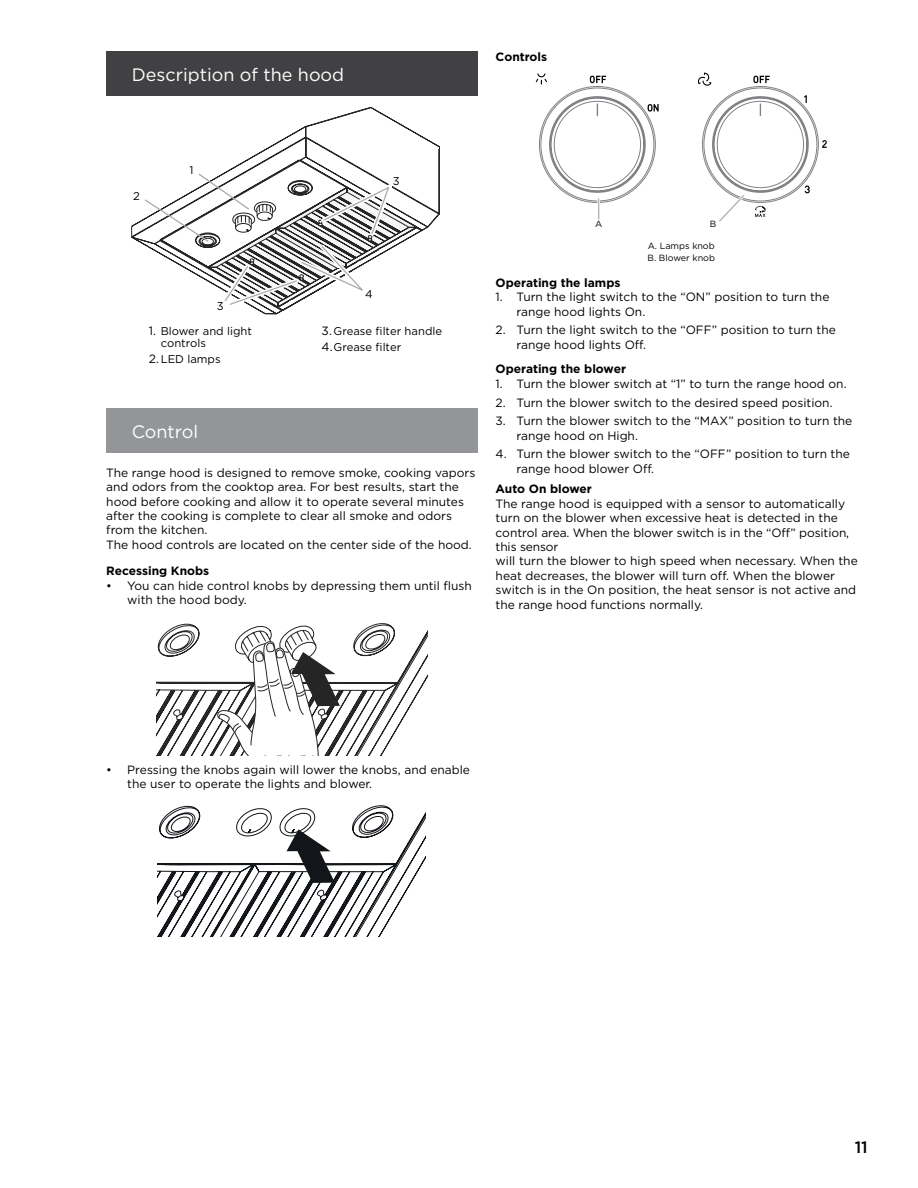
<style>
.page{position:relative;width:918px;height:1188px;background:#fff}
.page>*{position:absolute;margin:0;border:0;box-sizing:border-box;transform-origin:0 0}
.t1{font:18px "Gotham";color:#fff}
.t2{font:500 16.5px "Gotham";color:#000}
.t3{font:12px/14.4px "Gotham";color:#000}
.t4{font:700 12px "Gotham";color:#000}
.t5{font:11.25px/12px "Gotham";color:#000}
.t6{font:9px/12px "Gotham";color:#000}
.s1{font-size:12px}
</style>
<div class="page">
<div style="left:106px;top:51px;width:372px;height:44px;background:#414042"></div>
<svg style="left:131px;top:107px;width:309px;height:138px"></svg>
<svg style="left:143px;top:172px;width:274px;height:143px"></svg>
<div style="left:217px;top:301px;width:13px;height:12px;background:#fff"></div>
<div style="left:106px;top:408px;width:372px;height:44px;background:#939598"></div>
<svg style="left:156px;top:623px;width:271px;height:133px"></svg>
<svg style="left:158px;top:805px;width:267px;height:131px"></svg>
<svg style="left:536px;top:73px;width:291px;height:149px"></svg>
<div style="left:588px;top:220px;width:21px;height:10px;background:#fff"></div>
<h1 class="t1" style="left:132px;top:63px;width:214px">Description of the hood</h1>
<p class="t4" style="left:496px;top:48px;width:53px">Controls</p>
<p class="t5" style="left:133px;top:189px;width:8px">2</p>
<p class="t5" style="left:190px;top:164px;width:6px">1</p>
<p class="t5" style="left:217px;top:300px;width:8px">3</p>
<p class="t5" style="left:161px;top:325px;width:93px;text-indent:-12px"><span class="s1">1.</span> Blower and light controls</p>
<p class="t5" style="left:149px;top:353px;width:73px"><span class="s1">2.</span> LED lamps</p>
<p class="t5" style="left:393px;top:175px;width:8px">3</p>
<p class="t5" style="left:365px;top:288px;width:9px">4</p>
<p class="t5" style="left:322px;top:323px;width:122px;line-height:16.2px"><span class="s1">3.</span>Grease filter handle<br><span class="s1">4.</span>Grease filter</p>
<h1 class="t1" style="left:132px;top:420px;width:68px">Control</h1>
<p class="t3" style="left:106px;top:465px;width:371px">The range hood is designed to remove smoke, cooking vapors and odors from the cooktop area. For best results, start the hood before cooking and allow it to operate several minutes after the cooking is complete to clear all smoke and odors from the kitchen.<br>The hood controls are located on the center side of the hood.</p>
<p class="t4" style="left:106px;top:563px;width:104px">Recessing Knobs</p>
<p class="t3" style="left:127px;top:578px;width:346px;text-indent:-21px">• You can hide control knobs by depressing them until flush with the hood body.</p>
<p class="t6" style="left:595px;top:218px;width:9px">A</p>
<p class="t6" style="left:710px;top:217px;width:8px">B</p>
<p class="t6" style="left:648px;top:240px;width:69px">A. Lamps knob<br>B. Blower knob</p>
<p class="t4" style="left:496px;top:275px;width:126px">Operating the lamps</p>
<p class="t3" style="left:517px;top:290px;width:314px;text-indent:-21px">1. Turn the light switch to the “ON” position to turn the range hood lights On.</p>
<p class="t3" style="left:517px;top:323px;width:321px;text-indent:-21px">2. Turn the light switch to the “OFF” position to turn the range hood lights Off.</p>
<p class="t4" style="left:496px;top:361px;width:132px">Operating the blower</p>
<p class="t3" style="left:496px;top:376px;width:352px">1. Turn the blower switch at “1” to turn the range hood on.</p>
<p class="t3" style="left:496px;top:395px;width:338px">2. Turn the blower switch to the desired speed position.</p>
<p class="t3" style="left:517px;top:413px;width:337px;text-indent:-21px">3. Turn the blower switch to the “MAX” position to turn the range hood on High.</p>
<p class="t3" style="left:517px;top:447px;width:335px;text-indent:-21px">4. Turn the blower switch to the “OFF” position to turn the range hood blower Off.</p>
<p class="t4" style="left:496px;top:481px;width:98px">Auto On blower</p>
<p class="t3" style="left:496px;top:496px;width:364px">The range hood is equipped with a sensor to automatically turn on the blower when excessive heat is detected in the control area. When the blower switch is in the “Off” position, this sensor<br>will turn the blower to high speed when necessary. When the heat decreases, the blower will turn off. When the blower switch is in the On position, the heat sensor is not active and the range hood functions normally.</p>
<p class="t3" style="left:127px;top:762px;width:344px;text-indent:-21px">• Pressing the knobs again will lower the knobs, and enable the user to operate the lights and blower.</p>
<h2 class="t2" style="left:855px;top:1136px;width:15px">11</h2>
</div>
